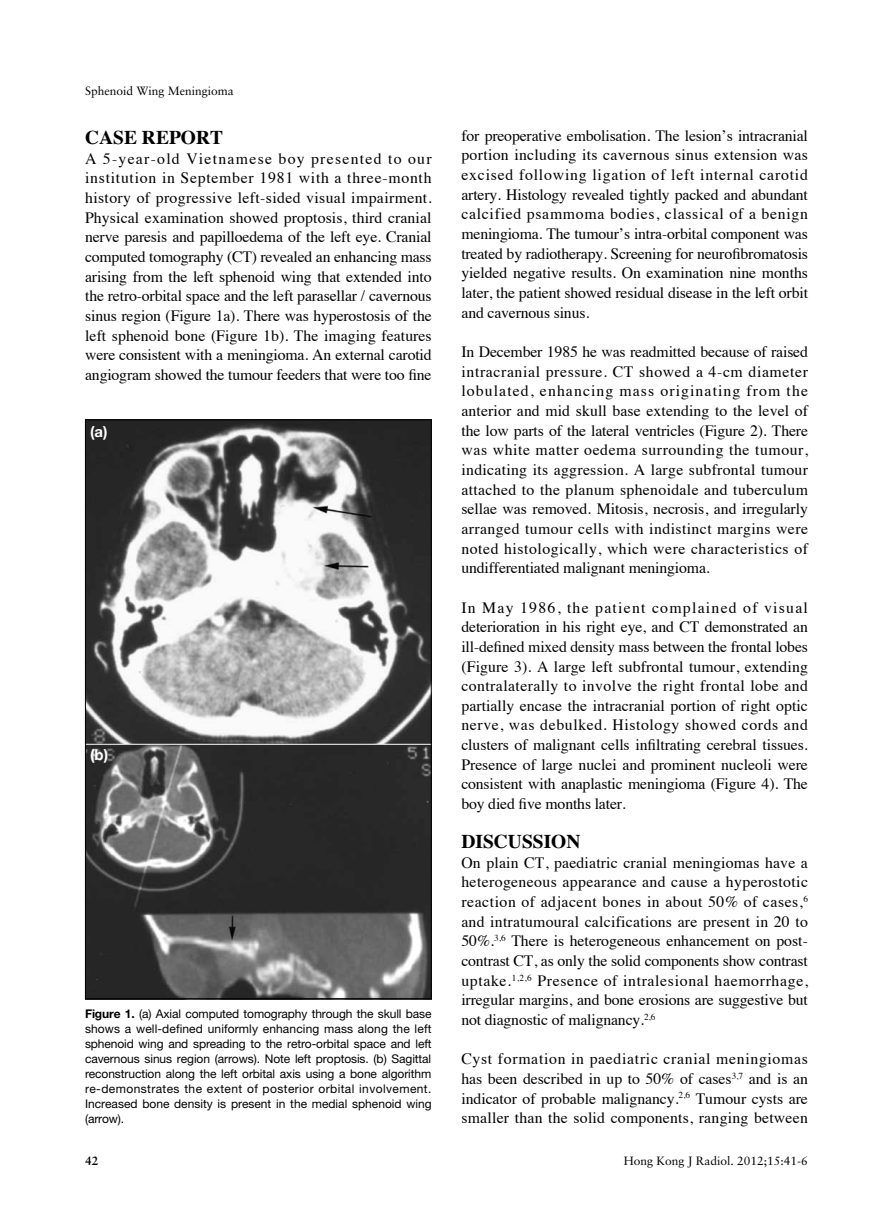
<style>
.page{position:relative;width:893px;height:1229px;background:#fff}
.page>*{position:absolute;margin:0;border:0;box-sizing:border-box;transform-origin:0 0}
.t1{font:700 19.5px "Times";color:#000}
.t2{font:15.75px/19.6px "Times";letter-spacing:-.01em;color:#000;text-align:justify}
.t3{font:700 15px "Helvetica Neue";color:#fff}
.t4{font:12px/15px "Helvetica Neue";color:#000;text-align:justify}
.t5{font:12px "Sabon";color:#000}
.t6{font:700 12px "Sabon";color:#000}
.s1{font-weight:700}
</style>
<div class="page">
<img style="left:87px;top:421px;width:343px;height:576px">
<hr style="left:85px;top:744px;width:347px;height:1px;background:#fff">
<p class="t5" style="left:85px;top:84px;width:150px">Sphenoid Wing Meningioma</p>
<p class="t1" style="left:85px;top:119px;width:140px">CASE REPORT</p>
<p class="t2" style="left:85px;top:147px;width:348px">A 5-year-old Vietnamese boy presented to our institution in September 1981 with a three-month history of progressive left-sided visual impairment.<br>Physical examination showed proptosis, third cranial nerve paresis and papilloedema of the left eye. Cranial computed tomography (CT) revealed an enhancing mass arising from the left sphenoid wing that extended into the retro-orbital space and the left parasellar / cavernous sinus region (Figure 1a). There was hyperostosis of the left sphenoid bone (Figure 1b). The imaging features were consistent with a meningioma. An external carotid angiogram showed the tumour feeders that were too fine</p>
<p class="t3" style="left:90px;top:422px;width:19px">(a)</p>
<p class="t3" style="left:90px;top:746px;width:20px">(b)</p>
<p class="t4" style="left:85px;top:1006px;width:348px"><span class="s1">Figure 1.</span> (a) Axial computed tomography through the skull base shows a well-defined uniformly enhancing mass along the left sphenoid wing and spreading to the retro-orbital space and left cavernous sinus region (arrows). Note left proptosis. (b) Sagittal reconstruction along the left orbital axis using a bone algorithm re-demonstrates the extent of posterior orbital involvement.<br>Increased bone density is present in the medial sphenoid wing (arrow).</p>
<p class="t2" style="left:461px;top:124px;width:348px">for preoperative embolisation. The lesion’s intracranial portion including its cavernous sinus extension was excised following ligation of left internal carotid artery. Histology revealed tightly packed and abundant calcified psammoma bodies, classical of a benign meningioma. The tumour’s intra-orbital component was treated by radiotherapy. Screening for neurofibromatosis yielded negative results. On examination nine months later, the patient showed residual disease in the left orbit and cavernous sinus.</p>
<p class="t2" style="left:461px;top:340px;width:348px">In December 1985 he was readmitted because of raised intracranial pressure. CT showed a 4-cm diameter lobulated, enhancing mass originating from the anterior and mid skull base extending to the level of the low parts of the lateral ventricles (Figure 2). There was white matter oedema surrounding the tumour, indicating its aggression. A large subfrontal tumour attached to the planum sphenoidale and tuberculum sellae was removed. Mitosis, necrosis, and irregularly arranged tumour cells with indistinct margins were noted histologically, which were characteristics of undifferentiated malignant meningioma.</p>
<p class="t2" style="left:461px;top:596px;width:348px">In May 1986, the patient complained of visual deterioration in his right eye, and CT demonstrated an ill-defined mixed density mass between the frontal lobes (Figure 3). A large left subfrontal tumour, extending contralaterally to involve the right frontal lobe and partially encase the intracranial portion of right optic nerve, was debulked. Histology showed cords and clusters of malignant cells infiltrating cerebral tissues.<br>Presence of large nuclei and prominent nucleoli were consistent with anaplastic meningioma (Figure 4). The boy died five months later.</p>
<p class="t1" style="left:461px;top:823px;width:121px">DISCUSSION</p>
<p class="t2" style="left:461px;top:851px;width:348px">On plain CT, paediatric cranial meningiomas have a heterogeneous appearance and cause a hyperostotic reaction of adjacent bones in about 50% of cases,<sup>6 </sup>and intratumoural calcifications are present in 20 to 50%.<sup>3,6</sup> There is heterogeneous enhancement on post&shy;contrast CT, as only the solid components show contrast uptake.<sup>1,2,6</sup> Presence of intralesional haemorrhage, irregular margins, and bone erosions are suggestive but not diagnostic of malignancy.<sup>2,6</sup></p>
<p class="t2" style="left:461px;top:1048px;width:348px">Cyst formation in paediatric cranial meningiomas has been described in up to 50% of cases<sup>3,7</sup> and is an indicator of probable malignancy.<sup>2,6</sup> Tumour cysts are smaller than the solid components, ranging between</p>
<p class="t6" style="left:85px;top:1153px;width:15px">42</p>
<p class="t5" style="left:624px;top:1153px;width:186px">Hong Kong J Radiol. 2012;15:41-6</p>
</div>
